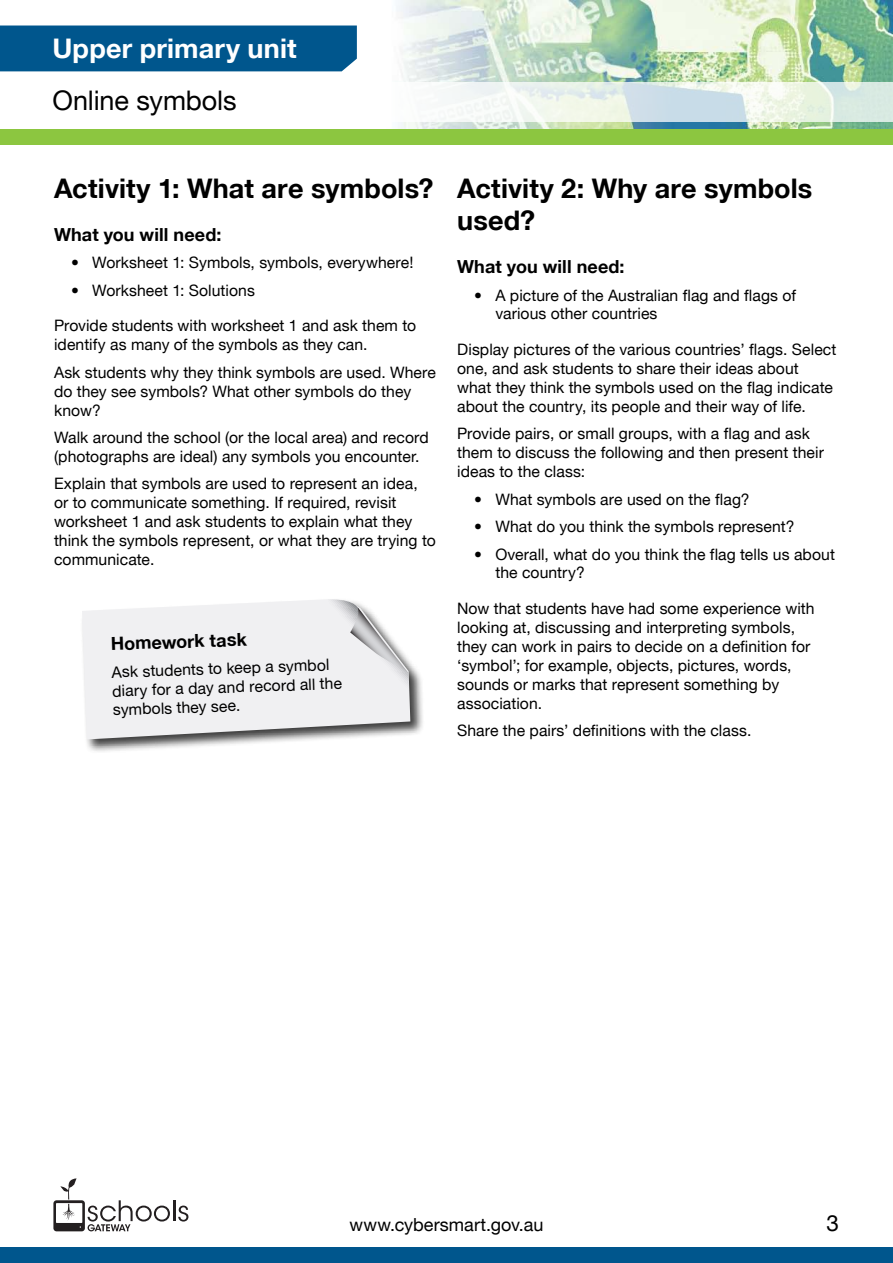
<style>
.page{position:relative;width:893px;height:1263px;background:#fff}
.page>*{position:absolute;margin:0;border:0;box-sizing:border-box;transform-origin:0 0}
.Content_Header{font:700 27px/32.4px "Helvetica Neue LT";letter-spacing:.005em;color:#000}
.t1{font:700 27px "Helvetica Neue LT";letter-spacing:.005em;color:#fff}
.t2{font:27px "Helvetica Neue LT";letter-spacing:-.005em;color:#000}
.t3{font:22.5px "Helvetica Neue LT";color:#000}
.Content_Sub_Heading{font:700 18px "Helvetica Neue LT";letter-spacing:.005em;color:#000}
.t4{font:18px "Helvetica Neue LT";color:#000}
.Content_Copy{font:15.75px/18.9px "Helvetica Neue LT";letter-spacing:.005em;color:#000}
.Content_Bullet_Point{font:15.75px/18.9px "Helvetica Neue LT";letter-spacing:.005em;color:#000}
.Content_Copy_Last_Pa{font:15.75px "Helvetica Neue LT";letter-spacing:.005em;color:#000}
</style>
<div class="page">
<img style="left:0;top:0;width:893px;height:129px">
<div style="left:0;top:1248px;width:893px;height:15px;background:#00568d"></div>
<div style="left:0;top:129px;width:893px;height:16px;background:#8cc640"></div>
<svg style="left:0;top:82px;width:893px;height:39px"></svg>
<div style="left:0;top:26px;width:357px;height:45px;background:#00568d"></div>
<div style="left:80px;top:597px;width:344px;height:157px;background:#000;opacity:.75"></div>
<svg style="left:82px;top:599px;width:328px;height:140px;fill:#f0f0f2"></svg>
<svg style="left:328px;top:600px;width:81px;height:100px"></svg>
<svg style="left:53px;top:1178px;width:117px;height:53px"></svg>
<hr style="left:173px;top:1200px;width:2px;height:21px;background:#231f20">
<svg style="left:178px;top:1205px;width:10px;height:16px"></svg>
<h1 class="t1" style="left:53px;top:31px;width:246px">Upper primary unit</h1>
<h1 class="t2" style="left:53px;top:84px;width:186px">Online symbols</h1>
<h1 class="Content_Header" style="left:54px;top:171px;width:381px">Activity 1: What are symbols?</h1>
<h2 class="Content_Sub_Heading" style="left:54px;top:223px;width:169px">What you will need:</h2>
<p class="Content_Bullet_Point" style="left:71px;top:253px;width:344px">• Worksheet 1: Symbols, symbols, everywhere!</p>
<p class="Content_Bullet_Point" style="left:71px;top:280px;width:185px">• Worksheet 1: Solutions</p>
<p class="Content_Copy" style="left:54px;top:316px;width:364px">Provide students with worksheet 1 and ask them to identify as many of the symbols as they can.</p>
<p class="Content_Copy" style="left:54px;top:362px;width:383px">Ask students why they think symbols are used. Where do they see symbols? What other symbols do they know?</p>
<p class="Content_Copy" style="left:54px;top:428px;width:376px">Walk around the school (or the local area) and record (photographs are ideal) any symbols you encounter.</p>
<p class="Content_Copy" style="left:54px;top:474px;width:383px">Explain that symbols are used to represent an idea, or to communicate something. If required, revisit worksheet 1 and ask students to explain what they think the symbols represent, or what they are trying to communicate.</p>
<h2 class="Content_Sub_Heading" style="left:110px;top:633px;width:138px;rotate:-2deg">Homework task</h2>
<p class="Content_Copy" style="left:111px;top:662px;width:231px;rotate:-2deg">Ask students to keep a symbol diary for a day and record all the symbols they see.</p>
<h1 class="Content_Header" style="left:457px;top:171px;width:357px">Activity 2: Why are symbols used?</h1>
<h2 class="Content_Sub_Heading" style="left:457px;top:256px;width:169px">What you will need:</h2>
<p class="Content_Bullet_Point" style="left:495px;top:285px;width:302px;text-indent:-21px">• A picture of the Australian flag and flags of various other countries</p>
<p class="Content_Copy" style="left:457px;top:340px;width:381px">Display pictures of the various countries’ flags. Select one, and ask students to share their ideas about what they think the symbols used on the flag indicate about the country, its people and their way of life.</p>
<p class="Content_Copy" style="left:457px;top:424px;width:368px">Provide pairs, or small groups, with a flag and ask them to discuss the following and then present their ideas to the class:</p>
<p class="Content_Bullet_Point" style="left:474px;top:489px;width:277px">• What symbols are used on the flag?</p>
<p class="Content_Bullet_Point" style="left:474px;top:517px;width:322px">• What do you think the symbols represent?</p>
<p class="Content_Bullet_Point" style="left:495px;top:544px;width:341px;text-indent:-21px">• Overall, what do you think the flag tells us about the country?</p>
<p class="Content_Copy" style="left:457px;top:599px;width:359px">Now that students have had some experience with looking at, discussing and interpreting symbols, they can work in pairs to decide on a definition for ‘symbol’; for example, objects, pictures, words, sounds or marks that represent something by association.</p>
<p class="Content_Copy_Last_Pa" style="left:457px;top:721px;width:296px">Share the pairs’ definitions with the class.</p>
<p class="t4" style="left:350px;top:1214px;width:195px">www.cybersmart.gov.au</p>
<h2 class="t3" style="left:826px;top:1209px;width:14px">3</h2>
</div>
